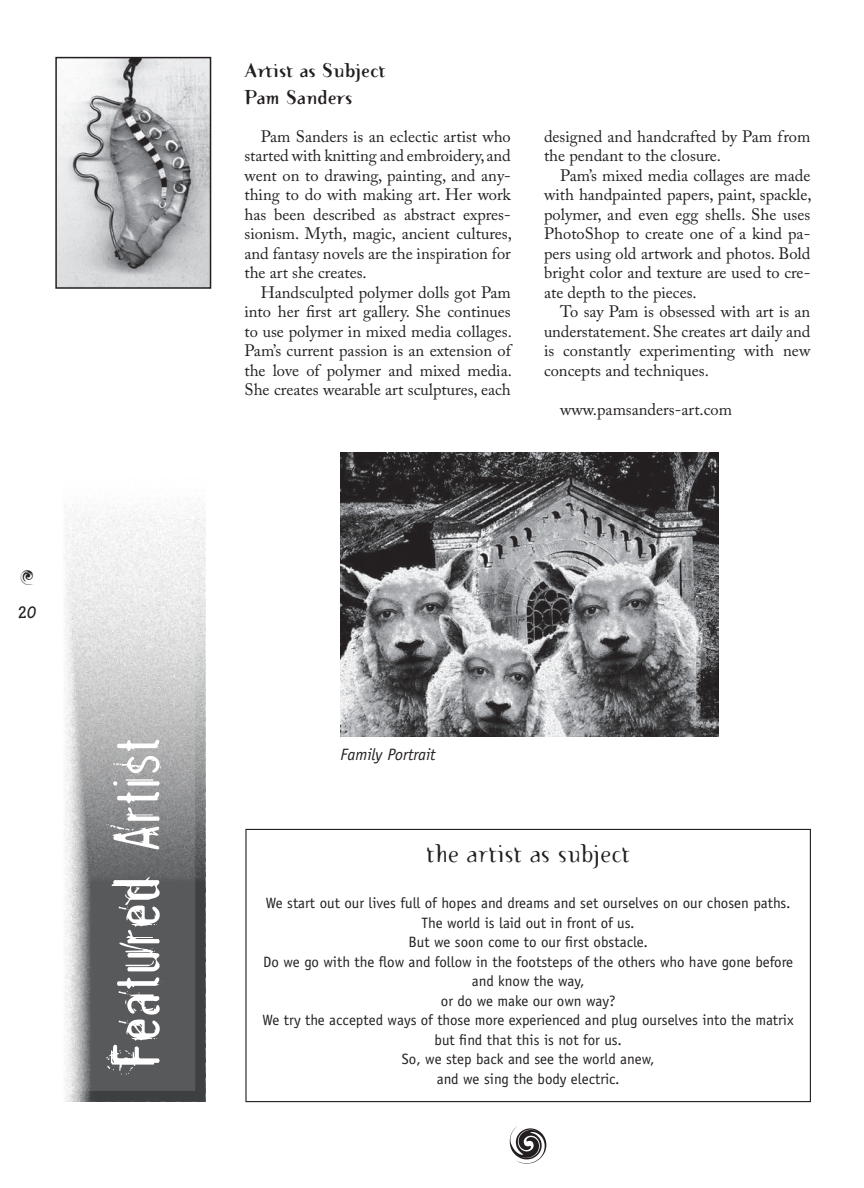
<style>
.page{position:relative;width:864px;height:1188px;background:#fff}
.page>*{position:absolute;margin:0;border:0;box-sizing:border-box;transform-origin:0 0}
.t1{font:72px "Astonished";color:#fff}
.t2{font:27px "Tema Cantante";color:#231f20}
.t3{font:700 21px/27px "Tema Cantante";color:#231f20}
.t4{font:21px "Swirlies";color:#231f20}
.t5{font:700 condensed 18px "Tekton Pro";color:#231f20}
.t6{font:16.5px/19.5px "Adobe Caslon Pro";color:#231f20;text-align:justify}
.t7{font:italic 16.5px "Officina Sans LT";color:#231f20}
.t8{font:15px/19.5px "Officina Sans LT";color:#231f20;text-align:center}
</style>
<div class="page">
<div style="left:59px;top:448px;width:149px;height:654px;background:#231f20;opacity:.8"></div>
<img style="left:58px;top:60px;width:150px;height:226px">
<div style="left:55px;top:57px;width:156px;height:232px;border:2px solid #231f20"></div>
<img style="left:341px;top:453px;width:378px;height:284px">
<div style="left:245px;top:829px;width:566px;height:273px;border:1px solid #231f20"></div>
<p class="t4" style="left:20px;top:566px;width:15px">H</p>
<p class="t5" style="left:18px;top:601px;width:20px">20</p>
<h1 class="t1" style="left:95px;top:1069px;width:334px;rotate:-90deg">Featured Artist</h1>
<p class="t3" style="left:244px;top:56px;width:143px">Artist as Subject<br>Pam Sanders</p>
<p class="t6" style="left:244px;top:126px;width:269px;text-indent:16px">Pam Sanders is an eclectic artist who started with knitting and embroidery, and went on to drawing, painting, and any&shy;thing to do with making art. Her work has been described as abstract expres&shy;sionism. Myth, magic, ancient cultures, and fantasy novels are the inspiration for the art she creates.</p>
<p class="t6" style="left:244px;top:282px;width:269px;text-indent:16px">Handsculpted polymer dolls got Pam into her first art gallery. She continues to use polymer in mixed media collages.<br>Pam’s current passion is an extension of the love of polymer and mixed media.<br>She creates wearable art sculptures, each</p>
<p class="t6" style="left:544px;top:126px;width:268px">designed and handcrafted by Pam from the pendant to the closure.</p>
<p class="t6" style="left:544px;top:165px;width:269px;text-indent:16px">Pam’s mixed media collages are made with handpainted papers, paint, spackle, polymer, and even egg shells. She uses PhotoShop to create one of a kind pa&shy;pers using old artwork and photos. Bold bright color and texture are used to cre&shy;ate depth to the pieces.</p>
<p class="t6" style="left:544px;top:302px;width:268px;text-indent:16px">To say Pam is obsessed with art is an understatement. She creates art daily and is constantly experimenting with new concepts and techniques.</p>
<p class="t6" style="left:560px;top:399px;width:173px">www.pamsanders-art.com</p>
<p class="t7" style="left:341px;top:745px;width:97px">Family Portrait</p>
<h2 class="t2" style="left:426px;top:836px;width:206px">the artist as subject</h2>
<p class="t8" style="left:263px;top:893px;width:533px">We start out our lives full of hopes and dreams and set ourselves on our chosen paths.<br>The world is laid out in front of us.<br>But we soon come to our first obstacle.<br>Do we go with the flow and follow in the footsteps of the others who have gone before and know the way,<br>or do we make our own way?<br>We try the accepted ways of those more experienced and plug ourselves into the matrix but find that this is not for us.<br>So, we step back and see the world anew,<br>and we sing the body electric.</p>
</div>
